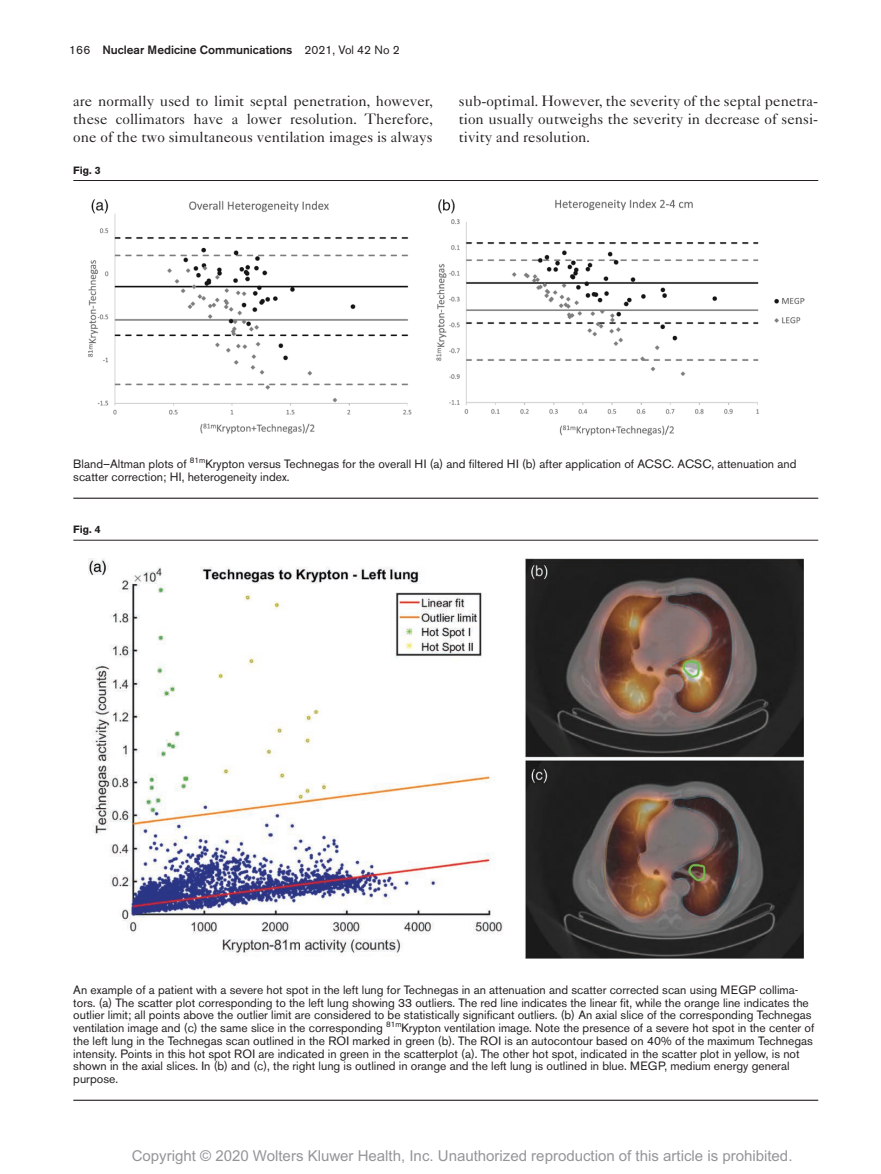
<style>
.page{position:relative;width:881px;height:1174px;background:#fff}
.page>*{position:absolute;margin:0;border:0;box-sizing:border-box;transform-origin:0 0}
.t1{font:15px/17.7px "Caslon 540 LT Std";color:#231f20;text-align:justify}
.t2{font:15px "Arial MT Std";color:#939598}
.t3{font:12px/12.8px "Akzidenz Grotesk BE";color:#231f20}
.t4{font:500 12px "Akzidenz Grotesk BE";color:#231f20}
.t5{font:700 10.5px "Akzidenz Grotesk BE";color:#231f20}
.s1{font-weight:400}
</style>
<div class="page">
<img style="left:88px;top:199px;width:716px;height:236px">
<hr style="left:73px;top:180px;width:744px;height:1px;background:#231f20">
<hr style="left:73px;top:497px;width:744px;height:2px;background:#231f20">
<img style="left:88px;top:558px;width:715px;height:400px">
<hr style="left:73px;top:540px;width:744px;height:1px;background:#231f20">
<hr style="left:73px;top:1099px;width:744px;height:1px;background:#231f20">
<p class="t4" style="left:69px;top:42px;width:332px"><span class="s1">166</span> Nuclear Medicine Communications <span class="s1">2021, Vol 42 No 2</span></p>
<p class="t1" style="left:73px;top:92px;width:361px">are normally used to limit septal penetration, however, these collimators have a lower resolution. Therefore, one of the two simultaneous ventilation images is always</p>
<p class="t1" style="left:458px;top:92px;width:361px">sub-optimal. However, the severity of the septal penetra&shy;tion usually outweighs the severity in decrease of sensi&shy;tivity and resolution.</p>
<p class="t5" style="left:73px;top:164px;width:29px">Fig. 3</p>
<p class="t3" style="left:73px;top:458px;width:724px">Bland–Altman plots of <sup>81m</sup>Krypton versus Technegas for the overall HI (a) and filtered HI (b) after application of ACSC. ACSC, attenuation and scatter correction; HI, heterogeneity index.</p>
<p class="t5" style="left:73px;top:523px;width:29px">Fig. 4</p>
<p class="t3" style="left:73px;top:983px;width:742px">An example of a patient with a severe hot spot in the left lung for Technegas in an attenuation and scatter corrected scan using MEGP collima&shy;tors. (a) The scatter plot corresponding to the left lung showing 33 outliers. The red line indicates the linear fit, while the orange line indicates the outlier limit; all points above the outlier limit are considered to be statistically significant outliers. (b) An axial slice of the corresponding Technegas ventilation image and (c) the same slice in the corresponding <sup>81m</sup>Krypton ventilation image. Note the presence of a severe hot spot in the center of the left lung in the Technegas scan outlined in the ROI marked in green (b). The ROI is an autocontour based on 40% of the maximum Technegas intensity. Points in this hot spot ROI are indicated in green in the scatterplot (a). The other hot spot, indicated in the scatter plot in yellow, is not shown in the axial slices. In (b) and (c), the right lung is outlined in orange and the left lung is outlined in blue. MEGP, medium energy general purpose.</p>
<p class="t2" style="left:132px;top:1147px;width:662px">Copyright © 2020 Wolters Kluwer Health, Inc. Unauthorized reproduction of this article is prohibited.</p>
</div>
